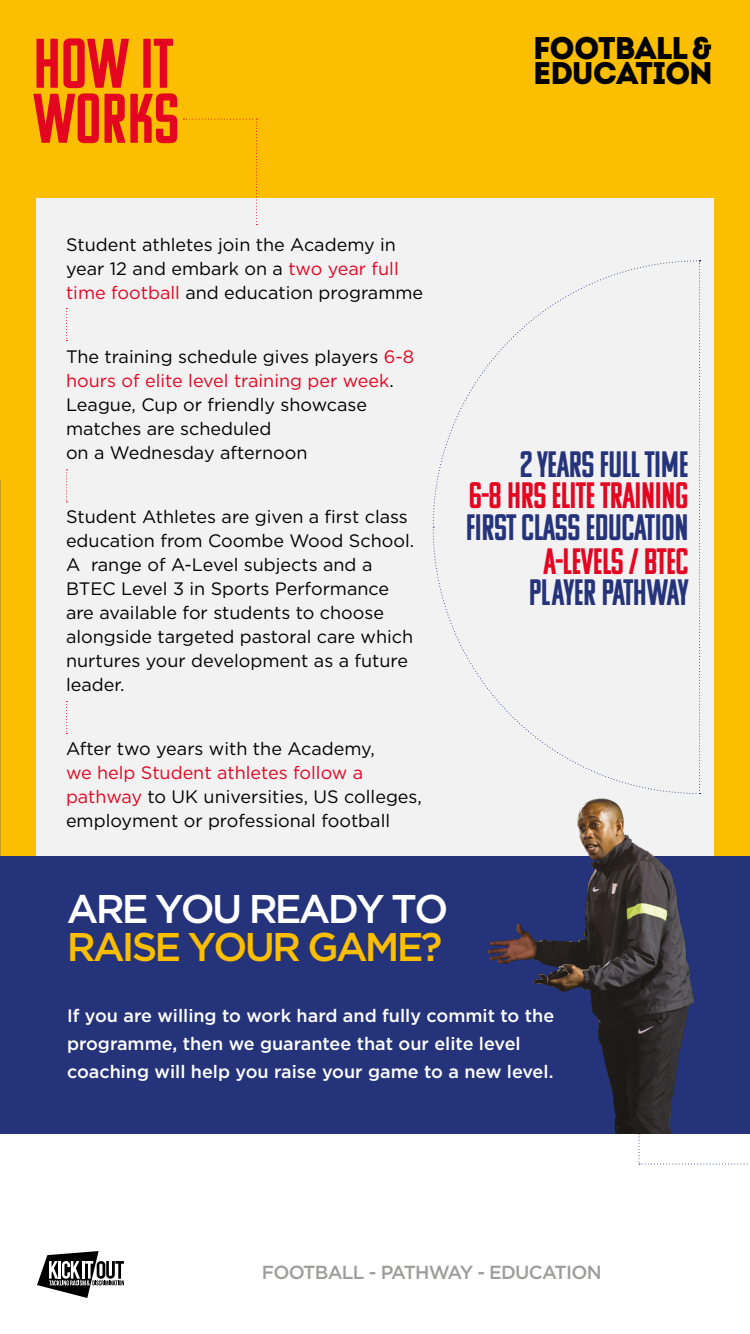
<style>
.page{position:relative;width:750px;height:1334px;background:#fff}
.page>*{position:absolute;margin:0;border:0;box-sizing:border-box;transform-origin:0 0}
.t1{font:70px/55px "Komu A";color:#e40521}
.t2{font:500 40px "Gotham";letter-spacing:-.07em;color:#fbbe00}
.t3{font:500 40px "Gotham";letter-spacing:-.07em;color:#fff}
.t4{font:36.7px "Komu A";letter-spacing:-.01em;color:#25337a}
.t5{font:36.7px "Komu A";letter-spacing:-.01em;color:#e40521}
.t6{font:31.3px/25px "Intro";letter-spacing:-.04em;color:#000}
.t7{font:500 18.9px "Gotham";letter-spacing:-.04em;color:#9d9d9c}
.t8{font:18px/24px "Gotham";color:#000}
.t9{font:500 18px/28px "Gotham";color:#fff}
.s1{color:#e40521}
</style>
<div class="page">
<div style="left:0;top:0;width:750px;height:856px;background:#fbbe00"></div>
<div style="left:36px;top:198px;width:678px;height:669px;background:#f2f2f2"></div>
<div style="left:0;top:856px;width:750px;height:278px;background:#25337a"></div>
<svg style="left:37px;top:1251px;width:87px;height:47px"></svg>
<svg style="left:66px;top:308px;width:1px;height:33px"></svg>
<svg style="left:66px;top:469px;width:1px;height:33px"></svg>
<svg style="left:66px;top:701px;width:1px;height:33px"></svg>
<svg style="left:183px;top:119px;width:75px;height:106px"></svg>
<svg style="left:638px;top:1134px;width:112px;height:31px"></svg>
<svg style="left:432px;top:260px;width:265px;height:267px"></svg>
<svg style="left:699px;top:260px;width:2px;height:507px"></svg>
<img style="left:487px;top:767px;width:214px;height:367px">
<img style="left:0;top:0;width:1px;height:544px">
<h1 class="t1" style="left:33px;top:36px;width:147px">HOW IT<br>WORKS</h1>
<h3 class="t6" style="left:533px;top:35px;width:182px">FOOTBALL &amp;<br>EDUCATION</h3>
<p class="t8" style="left:66px;top:232px;width:359px">Student athletes join the Academy in year 12 and embark on a <span class="s1">two year full time football</span> and education programme</p>
<p class="t8" style="left:66px;top:344px;width:350px">The training schedule gives players <span class="s1">6-8 hours of elite level training per week</span>.<br>League, Cup or friendly showcase matches are scheduled<br>on a Wednesday afternoon</p>
<p class="t8" style="left:66px;top:504px;width:350px">Student Athletes are given a first class education from Coombe Wood School.<br>A range of A-Level subjects and a BTEC Level 3 in Sports Performance are available for students to choose alongside targeted pastoral care which nurtures your development as a future leader.</p>
<p class="t8" style="left:66px;top:736px;width:310px">After two years with the Academy,</p>
<p class="t8" style="left:66px;top:760px;width:357px"><span class="s1">we help Student athletes follow a pathway</span> to UK universities, US colleges, employment or professional football</p>
<h3 class="t4" style="left:520px;top:445px;width:170px">2 YEARS FULL TIME</h3>
<h3 class="t5" style="left:469px;top:477px;width:221px">6-8 HRS ELITE TRAINING</h3>
<h3 class="t4" style="left:466px;top:508px;width:224px">FIRST CLASS EDUCATION</h3>
<h3 class="t5" style="left:544px;top:542px;width:146px">A-LEVELS / BTEC</h3>
<h3 class="t4" style="left:529px;top:574px;width:161px">PLAYER PATHWAY</h3>
<h2 class="t3" style="left:67px;top:883px;width:383px">ARE YOU READY TO</h2>
<h2 class="t2" style="left:67px;top:921px;width:377px">RAISE YOUR GAME?</h2>
<p class="t9" style="left:67px;top:1001px;width:489px">If you are willing to work hard and fully commit to the programme, then we guarantee that our elite level coaching will help you raise your game to a new level.</p>
<p class="t7" style="left:262px;top:1260px;width:341px">FOOTBALL - PATHWAY - EDUCATION</p>
</div>
